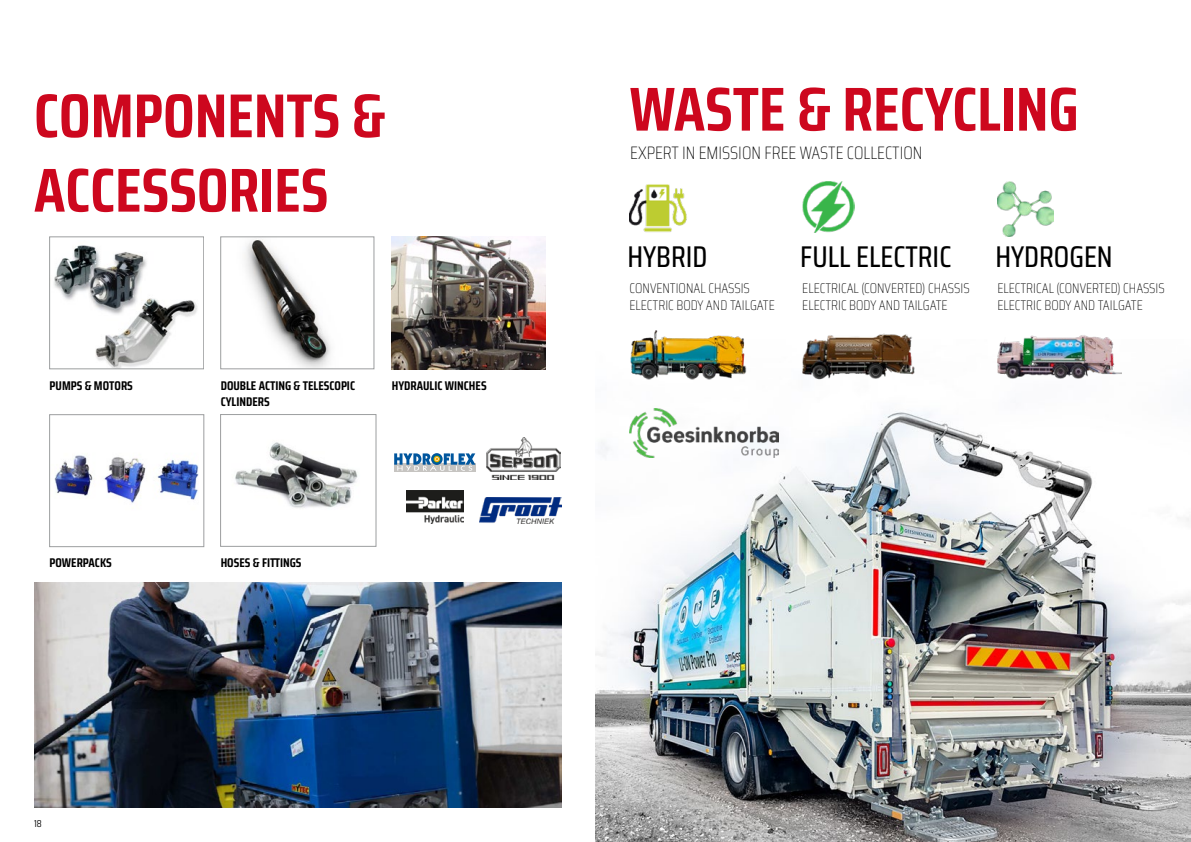
<style>
.page{position:relative;width:1191px;height:842px;background:#fff}
.page>*{position:absolute;margin:0;border:0;box-sizing:border-box;transform-origin:0 0}
.t1{font:700 62px/74.4px "Saira Condensed";color:#cd071e}
.t2{font:500 30px "Saira Condensed";color:#000}
.t3{font:100 18px "Saira Condensed";color:#000}
.t4{font:100 14px/16.8px "Saira Condensed";color:#000}
.t5{font:700 12.6px/15.2px "Saira Condensed";color:#000}
.t6{font:10px "Saira Condensed";color:#000}
</style>
<div class="page">
<img style="left:54px;top:245px;width:93px;height:55px">
<img style="left:595px;top:201px;width:596px;height:641px">
<img style="left:244px;top:239px;width:87px;height:128px">
<div style="left:221px;top:237px;width:153px;height:132px;border:1px solid #9c9e9f"></div>
<img style="left:73px;top:265px;width:124px;height:102px">
<div style="left:49px;top:237px;width:155px;height:132px;border:1px solid #9c9e9f"></div>
<img style="left:54px;top:455px;width:145px;height:48px">
<div style="left:49px;top:414px;width:155px;height:133px;border:1px solid #9c9e9f"></div>
<img style="left:392px;top:237px;width:154px;height:133px">
<img style="left:235px;top:442px;width:123px;height:66px">
<div style="left:220px;top:414px;width:156px;height:132px;border:1px solid #9c9e9f"></div>
<img style="left:629px;top:184px;width:61px;height:53px">
<img style="left:997px;top:181px;width:56px;height:56px">
<img style="left:802px;top:181px;width:52px;height:52px">
<img style="left:630px;top:317px;width:118px;height:79px">
<img style="left:802px;top:317px;width:115px;height:77px">
<img style="left:997px;top:314px;width:124px;height:83px">
<img style="left:479px;top:497px;width:82px;height:27px">
<img style="left:486px;top:437px;width:75px;height:42px">
<img style="left:629px;top:408px;width:149px;height:50px">
<img style="left:34px;top:582px;width:527px;height:226px">
<img style="left:406px;top:491px;width:57px;height:33px">
<div style="left:394px;top:463px;width:81px;height:9px;background:#c6c4c1"></div>
<svg style="left:394px;top:453px;width:81px;height:18px"></svg>
<h1 class="t1" style="left:34px;top:76px;width:353px">COMPONENTS &amp;<br>ACCESSORIES</h1>
<p class="t5" style="left:50px;top:378px;width:85px">PUMPS &amp; MOTORS</p>
<p class="t5" style="left:221px;top:378px;width:136px">DOUBLE ACTING &amp; TELESCOPIC<br>CYLINDERS</p>
<p class="t5" style="left:392px;top:377px;width:96px">HYDRAULIC WINCHES</p>
<p class="t5" style="left:50px;top:555px;width:64px">POWERPACKS</p>
<p class="t5" style="left:221px;top:555px;width:82px">HOSES &amp; FITTINGS</p>
<p class="t6" style="left:34px;top:815px;width:9px">18</p>
<h1 class="t1" style="left:629px;top:70px;width:450px">WASTE &amp; RECYCLING</h1>
<p class="t3" style="left:630px;top:138px;width:294px">EXPERT IN EMISSION FREE WASTE COLLECTION</p>
<h2 class="t2" style="left:627px;top:232px;width:82px">HYBRID</h2>
<h2 class="t2" style="left:800px;top:232px;width:153px">FULL ELECTRIC</h2>
<h2 class="t2" style="left:995px;top:232px;width:119px">HYDROGEN</h2>
<p class="t4" style="left:629px;top:279px;width:147px">CONVENTIONAL CHASSIS<br>ELECTRIC BODY AND TAILGATE</p>
<p class="t4" style="left:802px;top:279px;width:169px">ELECTRICAL (CONVERTED) CHASSIS<br>ELECTRIC BODY AND TAILGATE</p>
<p class="t4" style="left:997px;top:279px;width:169px">ELECTRICAL (CONVERTED) CHASSIS<br>ELECTRIC BODY AND TAILGATE</p>
</div>
